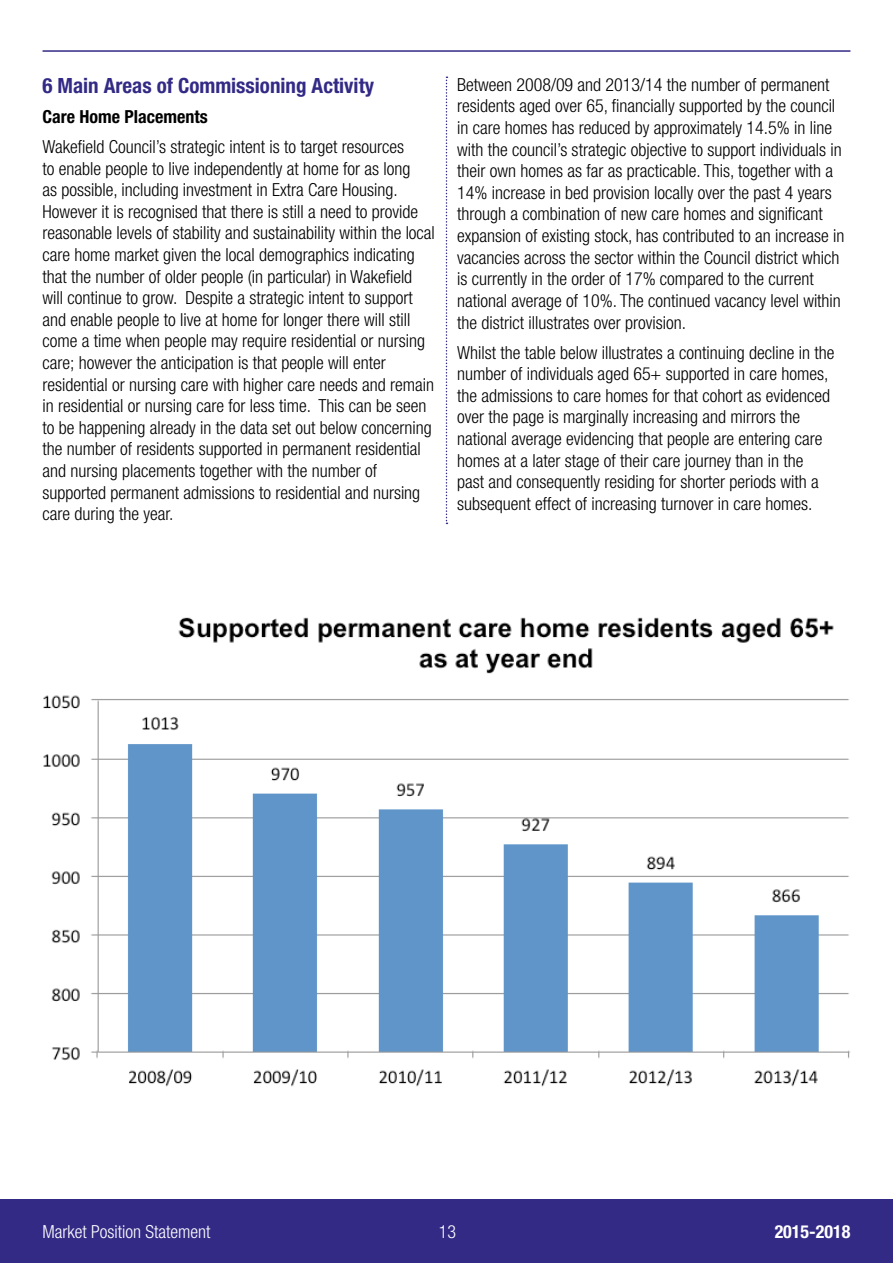
<style>
.page{position:relative;width:893px;height:1263px;background:#fff}
.page>*{position:absolute;margin:0;border:0;box-sizing:border-box;transform-origin:0 0}
.t1{font:700 condensed 21px "Helvetica Neue";color:#332a86}
.t2{font:300 condensed 18px/21.6px "Helvetica Neue";color:#000}
.t3{font:300 condensed 18px "Helvetica Neue";color:#fff}
.t4{font:700 condensed 18px "Helvetica Neue";color:#000}
.t5{font:700 condensed 18px "Helvetica Neue";color:#fff}
</style>
<div class="page">
<div style="left:0;top:1199px;width:893px;height:64px;background:#332a86"></div>
<hr style="left:43px;top:50px;width:807px;height:2px;background:#332a86">
<svg style="left:446px;top:77px;width:1px;height:447px"></svg>
<img style="left:43px;top:617px;width:807px;height:470px">
<p class="t1" style="left:43px;top:73px;width:333px">6 Main Areas of Commissioning Activity</p>
<p class="t4" style="left:43px;top:106px;width:167px">Care Home Placements</p>
<p class="t2" style="left:43px;top:136px;width:394px">Wakefield Council’s strategic intent is to target resources<br>to enable people to live independently at home for as long<br>as possible, including investment in Extra Care Housing.<br>However it is recognised that there is still a need to provide reasonable levels of stability and sustainability within the local care home market given the local demographics indicating that the number of older people (in particular) in Wakefield will continue to grow. Despite a strategic intent to support and enable people to live at home for longer there will still come a time when people may require residential or nursing care; however the anticipation is that people will enter residential or nursing care with higher care needs and remain in residential or nursing care for less time. This can be seen to be happening already in the data set out below concerning the number of residents supported in permanent residential and nursing placements together with the number of supported permanent admissions to residential and nursing care during the year.</p>
<p class="t2" style="left:457px;top:74px;width:389px">Between 2008/09 and 2013/14 the number of permanent residents aged over 65, financially supported by the council in care homes has reduced by approximately 14.5% in line with the council’s strategic objective to support individuals in their own homes as far as practicable. This, together with a 14% increase in bed provision locally over the past 4 years through a combination of new care homes and significant expansion of existing stock, has contributed to an increase in vacancies across the sector within the Council district which is currently in the order of 17% compared to the current national average of 10%. The continued vacancy level within the district illustrates over provision.</p>
<p class="t2" style="left:457px;top:341px;width:379px">Whilst the table below illustrates a continuing decline in the number of individuals aged 65+ supported in care homes, the admissions to care homes for that cohort as evidenced over the page is marginally increasing and mirrors the national average evidencing that people are entering care homes at a later stage of their care journey than in the past and consequently residing for shorter periods with a subsequent effect of increasing turnover in care homes.</p>
<p class="t3" style="left:43px;top:1221px;width:169px">Market Position Statement</p>
<p class="t5" style="left:775px;top:1221px;width:77px">2015-2018</p>
<p class="t3" style="left:439px;top:1221px;width:19px">13</p>
</div>
